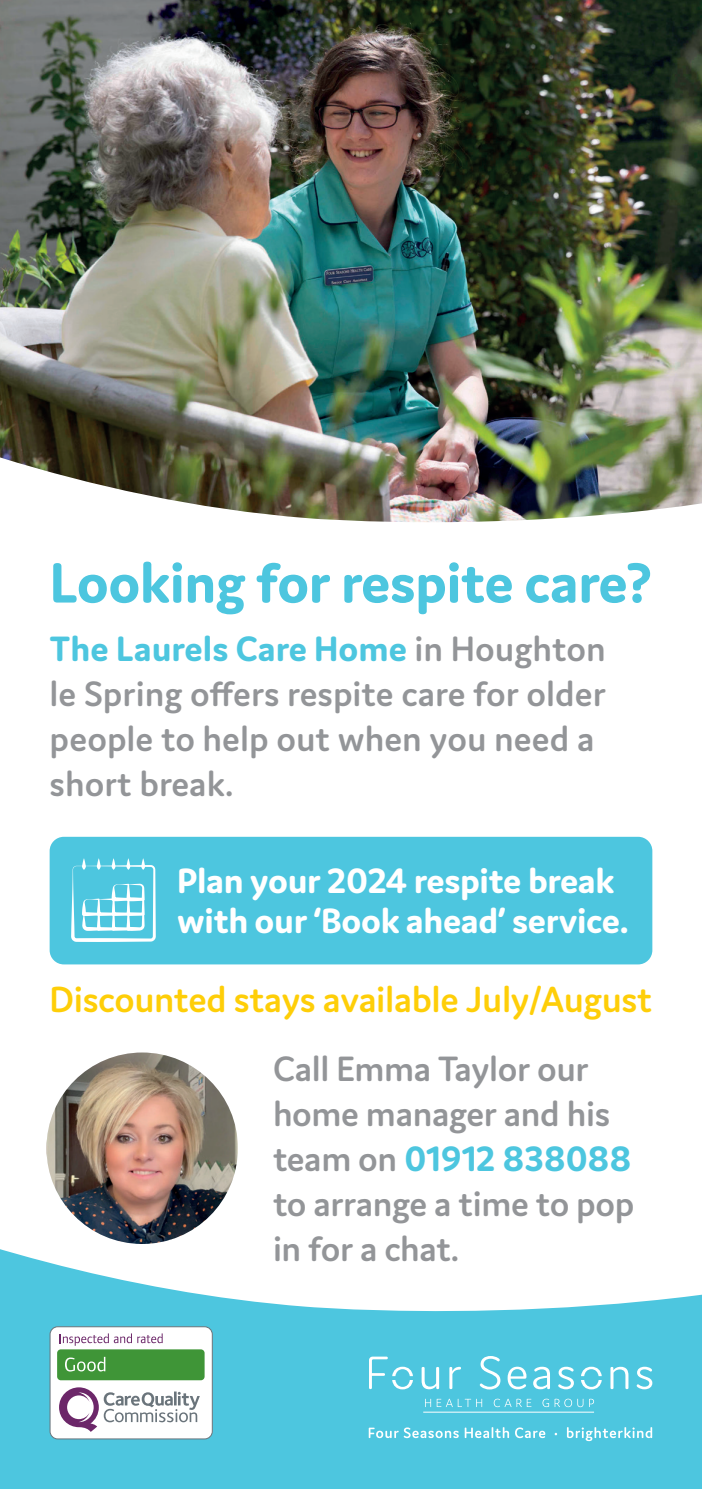
<style>
.page{position:relative;width:702px;height:1489px;background:#fff}
.page>*{position:absolute;margin:0;border:0;box-sizing:border-box;transform-origin:0 0}
.t1{font:700 60.25px "Domus";letter-spacing:-.01em;color:#4dc6df}
.t2{font:600 38.75px "Domus";letter-spacing:-.01em;color:#fece08}
.t3{font:600 37.5px/45px "Domus";letter-spacing:-.01em;color:#939598}
.t4{font:700 37.5px/40px "Domus";letter-spacing:-.01em;color:#fff}
.s1{font-weight:700;color:#4dc6df}
</style>
<div class="page">
<svg style="left:0;top:1233px;width:702px;height:255px;fill:#4dc6df"></svg>
<svg style="left:421px;top:1366px;width:18px;height:23px"></svg>
<svg style="left:449px;top:1366px;width:12px;height:22px"></svg>
<svg style="left:479px;top:1355px;width:21px;height:34px"></svg>
<svg style="left:507px;top:1366px;width:19px;height:23px"></svg>
<svg style="left:533px;top:1366px;width:17px;height:23px"></svg>
<svg style="left:558px;top:1366px;width:16px;height:23px"></svg>
<svg style="left:610px;top:1366px;width:18px;height:22px"></svg>
<svg style="left:636px;top:1366px;width:16px;height:23px"></svg>
<svg style="left:369px;top:1356px;width:44px;height:33px"></svg>
<svg style="left:581px;top:1366px;width:20px;height:23px"></svg>
<svg style="left:425px;top:1398px;width:57px;height:8px"></svg>
<svg style="left:493px;top:1398px;width:38px;height:8px"></svg>
<svg style="left:542px;top:1398px;width:41px;height:8px"></svg>
<svg style="left:589px;top:1398px;width:5px;height:8px"></svg>
<hr style="left:423px;top:1411px;width:171px;height:1px;background:#fff">
<svg style="left:369px;top:1427px;width:89px;height:10px"></svg>
<svg style="left:464px;top:1426px;width:45px;height:11px"></svg>
<svg style="left:515px;top:1427px;width:30px;height:10px"></svg>
<svg style="left:567px;top:1426px;width:85px;height:14px"></svg>
<div style="left:50px;top:1326px;width:162px;height:112px;background:#fff;border-radius:8px"></div>
<div style="left:50px;top:1326px;width:163px;height:113px;border:1px solid #6a747b;border-radius:8px"></div>
<svg style="left:60px;top:1333px;width:72px;height:12px"></svg>
<svg style="left:138px;top:1333px;width:25px;height:9px"></svg>
<div style="left:57px;top:1349px;width:147px;height:31px;background:#3f9537;border-radius:4px"></div>
<svg style="left:65px;top:1356px;width:40px;height:15px"></svg>
<svg style="left:59px;top:1387px;width:141px;height:44px"></svg>
<img style="left:46px;top:1052px;width:192px;height:191px;border-radius:96px">
<img style="left:0;top:0;width:702px;height:523px">
<div style="left:50px;top:836px;width:602px;height:128px;background:#4dc6df;border-radius:14px"></div>
<svg style="left:71px;top:858px;width:85px;height:83px"></svg>
<h1 class="t1" style="left:50px;top:549px;width:604px">Looking for respite care?</h1>
<p class="t3" style="left:50px;top:626px;width:557px"><span class="s1">The Laurels Care Home</span> in Houghton le Spring offers respite care for older people to help out when you need a short break.</p>
<p class="t4" style="left:177px;top:860px;width:453px">Plan your 2024 respite break with our ‘Book ahead’ service.</p>
<p class="t2" style="left:50px;top:978px;width:604px">Discounted stays available July/August</p>
<p class="t3" style="left:273px;top:1045px;width:363px">Call Emma Taylor our home manager and his team on <span class="s1">01912 838088 </span>to arrange a time to pop in for a chat.</p>
</div>
